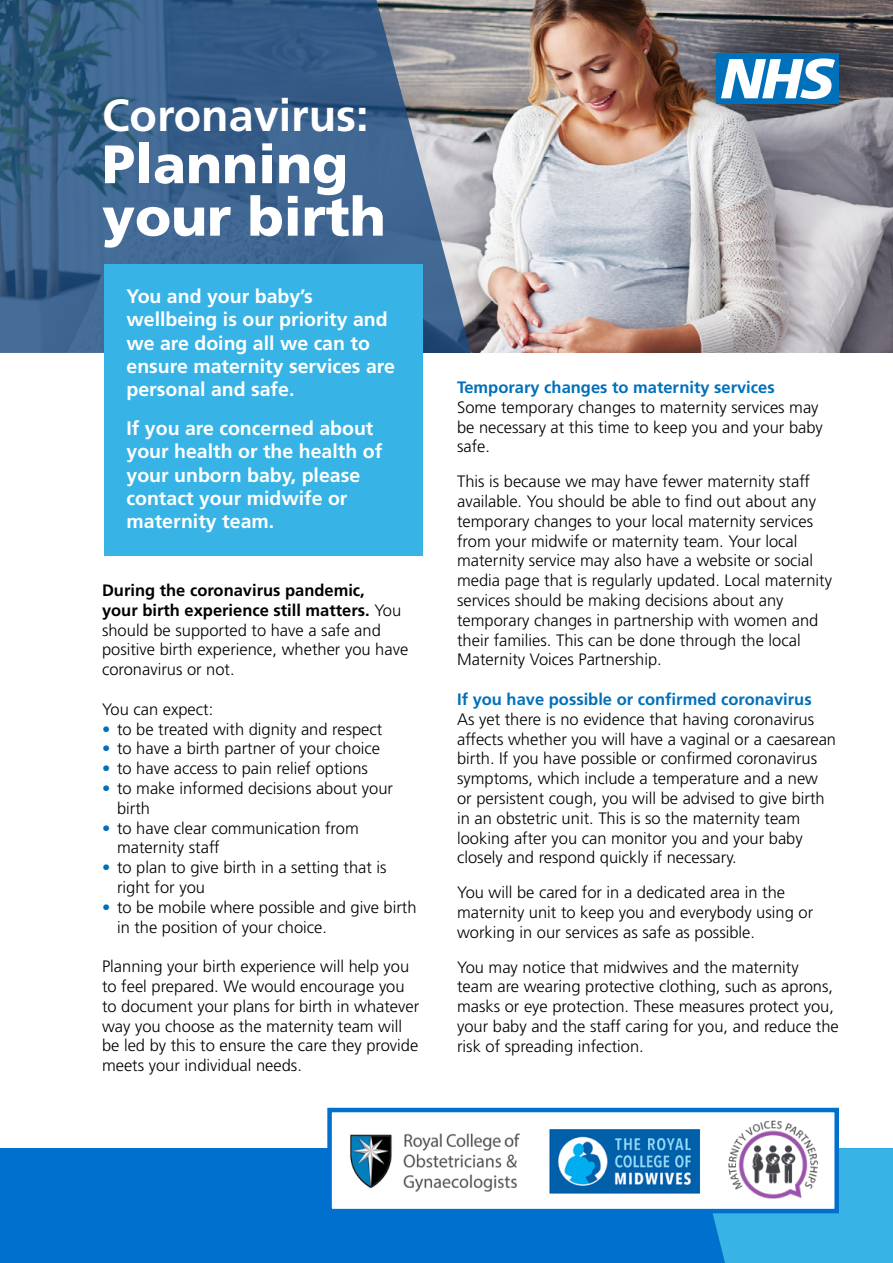
<style>
.page{position:relative;width:893px;height:1263px;background:#fff}
.page>*{position:absolute;margin:0;border:0;box-sizing:border-box;transform-origin:0 0}
.t1{font:900 54px/52.5px "Frutiger LT Std";color:#fff}
.t2{font:700 45px "Frutiger LT Std";color:#fff}
.t3{font:700 19.5px/23.4px "Frutiger LT Std";color:#fff}
.t4{font:300 16.5px/19.8px "Frutiger LT Std";color:#000}
.t5{font:700 16.5px "Frutiger LT Std";color:#0070ba}
.s1{font-weight:700}
.s2{color:#0070ba}
</style>
<div class="page">
<img style="left:471px;top:0;width:422px;height:353px">
<div style="left:0;top:1148px;width:893px;height:115px;background:#0070ce"></div>
<div style="left:712px;top:1148px;width:181px;height:115px;background:#37b4e5"></div>
<svg style="left:0;top:0;width:471px;height:353px;background:#47698f"></svg>
<div style="left:716px;top:53px;width:123px;height:51px;background:#0070ba"></div>
<svg style="left:721px;top:58px;width:114px;height:41px"></svg>
<div style="left:104px;top:265px;width:319px;height:291px;background:#37b4e5"></div>
<div style="left:327px;top:1108px;width:512px;height:105px;background:#fff;border:4px solid #0070ce"></div>
<img style="left:350px;top:1133px;width:170px;height:59px">
<img style="left:550px;top:1129px;width:151px;height:65px">
<img style="left:728px;top:1120px;width:91px;height:79px">
<h2 class="t2" style="left:102px;top:89px;width:268px">Coronavirus:</h2>
<h1 class="t1" style="left:102px;top:138px;width:285px">Planning your birth</h1>
<p class="t3" style="left:126px;top:284px;width:270px">You and your baby’s wellbeing is our priority and we are doing all we can to ensure maternity services are personal and safe.</p>
<p class="t3" style="left:126px;top:416px;width:257px">If you are concerned about your health or the health of your unborn baby, please contact your midwife or maternity team.</p>
<p class="t4" style="left:102px;top:581px;width:308px"><span class="s1">During the coronavirus pandemic,<br>your birth experience still matters.</span> You should be supported to have a safe and positive birth experience, whether you have coronavirus or not.</p>
<p class="t4" style="left:102px;top:699px;width:113px">You can expect:</p>
<p class="t4" style="left:102px;top:719px;width:282px"><span class="s2">•</span> to be treated with dignity and respect</p>
<p class="t4" style="left:102px;top:739px;width:280px"><span class="s2">•</span> to have a birth partner of your choice</p>
<p class="t4" style="left:102px;top:759px;width:267px"><span class="s2">•</span> to have access to pain relief options</p>
<p class="t4" style="left:117px;top:779px;width:277px;text-indent:-15px"><span class="s2">•</span> to make informed decisions about your birth</p>
<p class="t4" style="left:117px;top:818px;width:243px;text-indent:-15px"><span class="s2">•</span> to have clear communication from maternity staff</p>
<p class="t4" style="left:117px;top:858px;width:271px;text-indent:-15px"><span class="s2">•</span> to plan to give birth in a setting that is right for you</p>
<p class="t4" style="left:117px;top:897px;width:301px;text-indent:-15px"><span class="s2">•</span> to be mobile where possible and give birth in the position of your choice.</p>
<p class="t4" style="left:102px;top:957px;width:319px">Planning your birth experience will help you to feel prepared. We would encourage you to document your plans for birth in whatever way you choose as the maternity team will be led by this to ensure the care they provide meets your individual needs.</p>
<p class="t5" style="left:457px;top:377px;width:319px">Temporary changes to maternity services</p>
<p class="t4" style="left:457px;top:397px;width:367px">Some temporary changes to maternity services may be necessary at this time to keep you and your baby safe.</p>
<p class="t4" style="left:457px;top:472px;width:376px">This is because we may have fewer maternity staff available. You should be able to find out about any temporary changes to your local maternity services from your midwife or maternity team. Your local maternity service may also have a website or social media page that is regularly updated. Local maternity services should be making decisions about any temporary changes in partnership with women and their families. This can be done through the local Maternity Voices Partnership.</p>
<p class="t5" style="left:457px;top:689px;width:356px">If you have possible or confirmed coronavirus</p>
<p class="t4" style="left:457px;top:709px;width:380px">As yet there is no evidence that having coronavirus affects whether you will have a vaginal or a caesarean birth. If you have possible or confirmed coronavirus symptoms, which include a temperature and a new or persistent cough, you will be advised to give birth in an obstetric unit. This is so the maternity team looking after you can monitor you and your baby closely and respond quickly if necessary.</p>
<p class="t4" style="left:457px;top:883px;width:358px">You will be cared for in a dedicated area in the maternity unit to keep you and everybody using or working in our services as safe as possible.</p>
<p class="t4" style="left:457px;top:957px;width:383px">You may notice that midwives and the maternity<br>team are wearing protective clothing, such as aprons, masks or eye protection. These measures protect you, your baby and the staff caring for you, and reduce the risk of spreading infection.</p>
</div>
